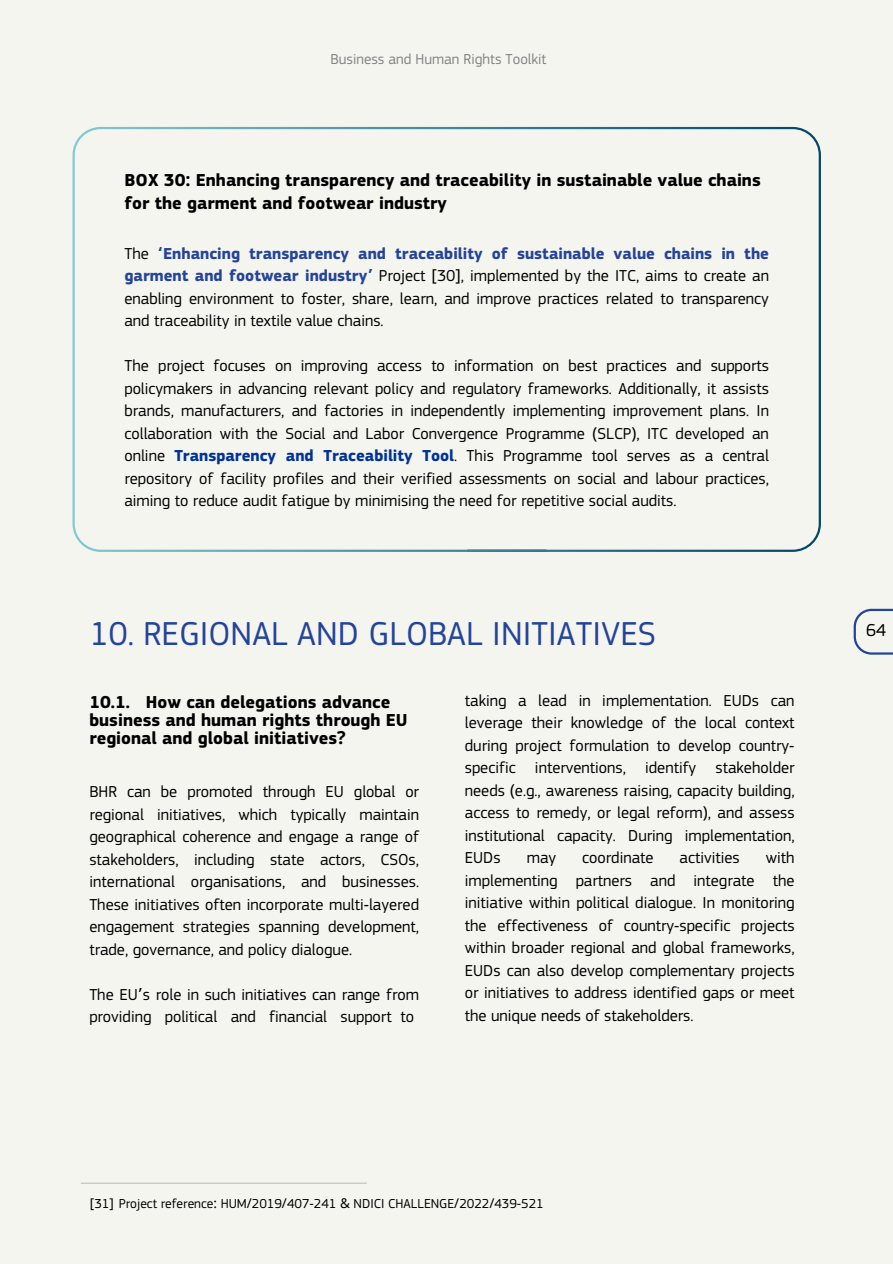
<style>
.page{position:relative;width:893px;height:1264px;background:#fff}
.page>*{position:absolute;margin:0;border:0;box-sizing:border-box;transform-origin:0 0}
.t1{font:34.5px "PF Square Sans Pro";color:#24439a}
.t2{font:700 18px/18px "PF Square Sans Pro";color:#000}
.t3{font:18px "PF Square Sans Pro";color:#000}
.t4{font:16.5px/22.5px "PF Square Sans Pro";color:#000;text-align:justify}
.t5{font:15px "PF Square Sans Pro";color:#858484}
.t6{font:13.5px "PF Square Sans Pro";color:#000}
.s1{font-family:"Noto Sans"}
.s2{font-family:"Noto Sans Gurmukhi";font-weight:700;color:#24439a}
.s3{font-weight:700;color:#24439a}
.s4{font-weight:700;color:#039}
.s5{font-family:"Noto Sans Gurmukhi"}
</style>
<div class="page">
<div style="left:0;top:0;width:892px;height:1263px;background:#f5f5ef"></div>
<svg style="left:853px;top:608px;width:39px;height:47px"></svg>
<div style="left:72px;top:127px;width:748px;height:425px;border:2px solid #fff;border-radius:27px"></div>
<hr style="left:81px;top:1182px;width:286px;height:1px;background:#bdbdbf">
<h2 class="t5" style="left:330px;top:53px;width:217px">Business and Human Rights Toolkit</h2>
<h3 class="t2" style="left:124px;top:170px;width:637px;line-height:22.5px">BOX 30<span class="s1">:</span> Enhancing transparency and traceability in sustainable value chains for the garment and footwear industry</h3>
<h2 class="t4" style="left:124px;top:243px;width:646px">The <span class="s2">‘</span><span class="s3">Enhancing transparency and traceability of sustainable value chains in the garment and footwear industry</span><span class="s2">’</span> Project <span class="s1">[</span>30<span class="s1">]</span>, implemented by the ITC, aims to create an enabling environment to foster, share, learn, and improve practices related to transparency and traceability in textile value chains.</h2>
<h3 class="t4" style="left:124px;top:356px;width:646px">The project focuses on improving access to information on best practices and supports policymakers in advancing relevant policy and regulatory frameworks. Additionally, it assists brands, manufacturers, and factories in independently implementing improvement plans. In collaboration with the Social and Labor Convergence Programme <span class="s1">(</span>SLCP<span class="s1">)</span>, ITC developed an online <span class="s4">Transparency and Traceability Tool</span>. This Programme tool serves as a central repository of facility profiles and their verified assessments on social and labour practices, aiming to reduce audit fatigue by minimising the need for repetitive social audits.</h3>
<p class="t1" style="left:89px;top:619px;width:568px">10. REGIONAL AND GLOBAL INITIATIVES</p>
<h1 class="t2" style="left:89px;top:694px;width:320px">10.1. How can delegations advance business and human rights through EU regional and global initiatives<span class="s1">?</span></h1>
<h3 class="t4" style="left:89px;top:781px;width:331px">BHR can be promoted through EU global or regional initiatives, which typically maintain geographical coherence and engage a range of stakeholders, including state actors, CSOs, international organisations, and businesses.<br>These initiatives often incorporate multi<span class="s1">-</span>layered engagement strategies spanning development, trade, governance, and policy dialogue.</h3>
<h3 class="t4" style="left:89px;top:984px;width:331px">The EU<span class="s5">’</span>s role in such initiatives can range from providing political and financial support to</h3>
<h3 class="t4" style="left:465px;top:690px;width:331px">taking a lead in implementation. EUDs can leverage their knowledge of the local context during project formulation to develop country&shy;specific interventions, identify stakeholder needs <span class="s1">(</span>e.g., awareness raising, capacity building, access to remedy, or legal reform<span class="s1">)</span>, and assess institutional capacity. During implementation, EUDs</h3>
<h3 class="t4" style="left:465px;top:847px;width:331px;text-indent:301px">with implementing partners and integrate the initiative within political dialogue. In monitoring the effectiveness of country<span class="s1">-</span>specific projects within broader regional and global frameworks, EUDs can also develop complementary projects or initiatives to address identified gaps or meet the unique needs of stakeholders.</h3>
<h3 class="t4" style="left:526px;top:847px;width:31px">may</h3>
<h3 class="t4" style="left:582px;top:847px;width:73px">coordinate</h3>
<h3 class="t4" style="left:679px;top:847px;width:62px">activities</h3>
<p class="t6" style="left:90px;top:1197px;width:455px"><span class="s1">[</span>31<span class="s1">]</span> Project reference<span class="s1">:</span> HUM<span class="s1">/</span>2019<span class="s1">/</span>407<span class="s1">-</span>241 <span class="s1">&amp;</span> NDICI CHALLENGE<span class="s1">/</span>2022<span class="s1">/</span>439<span class="s1">-</span>521</p>
<p class="t3" style="left:866px;top:622px;width:22px">64</p>
</div>
